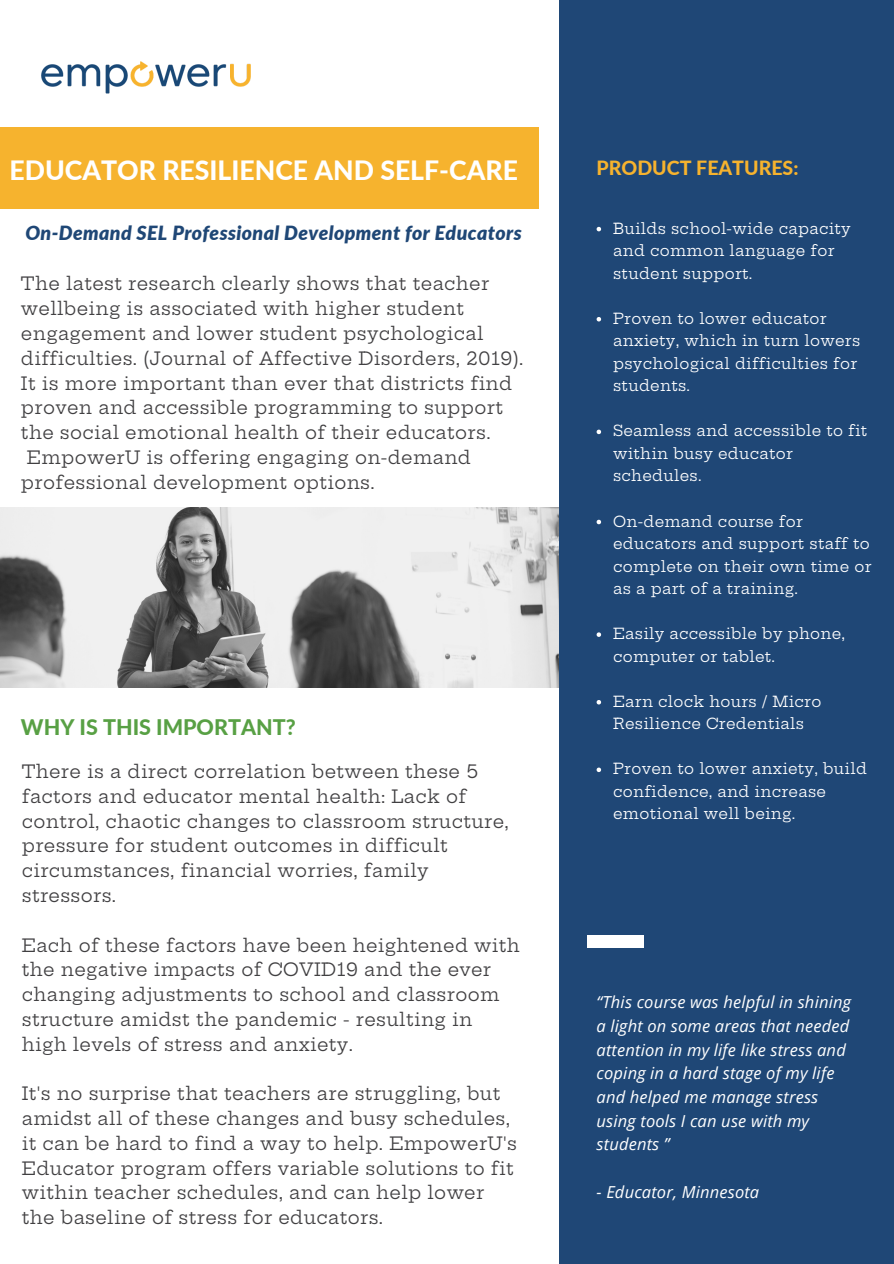
<style>
.page{position:relative;width:894px;height:1264px;background:#fff}
.page>*{position:absolute;margin:0;border:0;box-sizing:border-box;transform-origin:0 0}
.t1{font:800 26.55px "Lato";color:#fff}
.t2{font:800 21.45px "Lato";color:#58a044}
.t3{font:italic 900 19.5px "Lato";letter-spacing:.02em;color:#1f4776}
.t4{font:800 19.5px "Lato";color:#f6b32e}
.t5{font:18px/24.8px "Hepta Slab";letter-spacing:.02em;color:#414042}
.t6{font:italic 16.5px/23.7px "Open Sans";letter-spacing:.01em;color:#fff}
.t7{font:15px/22.5px "Hepta Slab";letter-spacing:.02em;color:#fff}
</style>
<div class="page">
<img style="left:0;top:507px;width:558px;height:181px">
<div style="left:558px;top:0;width:335px;height:1263px;background:#1f4776"></div>
<div style="left:0;top:128px;width:538px;height:81px;background:#f6b32e"></div>
<img style="left:41px;top:61px;width:210px;height:33px">
<div style="left:587px;top:935px;width:56px;height:13px;background:#fff"></div>
<svg style="left:596px;top:227px;width:5px;height:4px"></svg>
<svg style="left:596px;top:317px;width:5px;height:4px"></svg>
<svg style="left:596px;top:429px;width:5px;height:5px"></svg>
<svg style="left:596px;top:519px;width:5px;height:5px"></svg>
<svg style="left:596px;top:632px;width:5px;height:5px"></svg>
<svg style="left:596px;top:700px;width:5px;height:4px"></svg>
<svg style="left:596px;top:767px;width:5px;height:5px"></svg>
<p class="t1" style="left:10px;top:154px;width:509px">EDUCATOR RESILIENCE AND SELF-CARE</p>
<p class="t3" style="left:25px;top:220px;width:498px">On-Demand SEL Professional Development for Educators</p>
<p class="t5" style="left:21px;top:271px;width:469px">The latest research clearly shows that teacher</p>
<p class="t5" style="left:21px;top:296px;width:444px">wellbeing is associated with higher student</p>
<p class="t5" style="left:21px;top:321px;width:464px">engagement and lower student psychological</p>
<p class="t5" style="left:21px;top:346px;width:504px">difficulties. (Journal of Affective Disorders, 2019).</p>
<p class="t5" style="left:21px;top:371px;width:492px">It is more important than ever that districts find</p>
<p class="t5" style="left:21px;top:395px;width:483px">proven and accessible programming to support</p>
<p class="t5" style="left:21px;top:420px;width:471px">the social emotional health of their educators.</p>
<p class="t5" style="left:27px;top:445px;width:445px">EmpowerU is offering engaging on-demand</p>
<p class="t5" style="left:21px;top:470px;width:355px">professional development options.</p>
<p class="t2" style="left:21px;top:714px;width:276px">WHY IS THIS IMPORTANT?</p>
<p class="t5" style="left:22px;top:759px;width:488px">There is a direct correlation between these 5 factors and educator mental health: Lack of control, chaotic changes to classroom structure, pressure for student outcomes in difficult circumstances, financial worries, family stressors.</p>
<p class="t5" style="left:22px;top:932px;width:499px">Each of these factors have been heightened with the negative impacts of COVID19 and the ever changing adjustments to school and classroom structure amidst the pandemic - resulting in high levels of stress and anxiety.</p>
<p class="t5" style="left:22px;top:1081px;width:496px">It's no surprise that teachers are struggling, but amidst all of these changes and busy schedules, it can be hard to find a way to help. EmpowerU's Educator program offers variable solutions to fit within teacher schedules, and can help lower the baseline of stress for educators.</p>
<p class="t4" style="left:596px;top:156px;width:203px">PRODUCT FEATURES:</p>
<p class="t7" style="left:613px;top:217px;width:239px">Builds school-wide capacity and common language for student support.</p>
<p class="t7" style="left:613px;top:307px;width:248px">Proven to lower educator anxiety, which in turn lowers psychological difficulties for students.</p>
<p class="t7" style="left:613px;top:419px;width:255px">Seamless and accessible to fit within busy educator schedules.</p>
<p class="t7" style="left:613px;top:510px;width:260px">On-demand course for educators and support staff to complete on their own time or as a part of a training.</p>
<p class="t7" style="left:613px;top:622px;width:233px">Easily accessible by phone, computer or tablet.</p>
<p class="t7" style="left:613px;top:690px;width:210px">Earn clock hours / Micro<br>Resilience Credentials</p>
<p class="t7" style="left:613px;top:757px;width:255px">Proven to lower anxiety, build confidence, and increase emotional well being.</p>
<p class="t6" style="left:596px;top:990px;width:256px">“This course was helpful in shining a light on some areas that needed attention in my life like stress and coping in a hard stage of my life and helped me manage stress using tools I can use with my students ”</p>
<p class="t6" style="left:596px;top:1179px;width:164px">- Educator, Minnesota</p>
</div>
